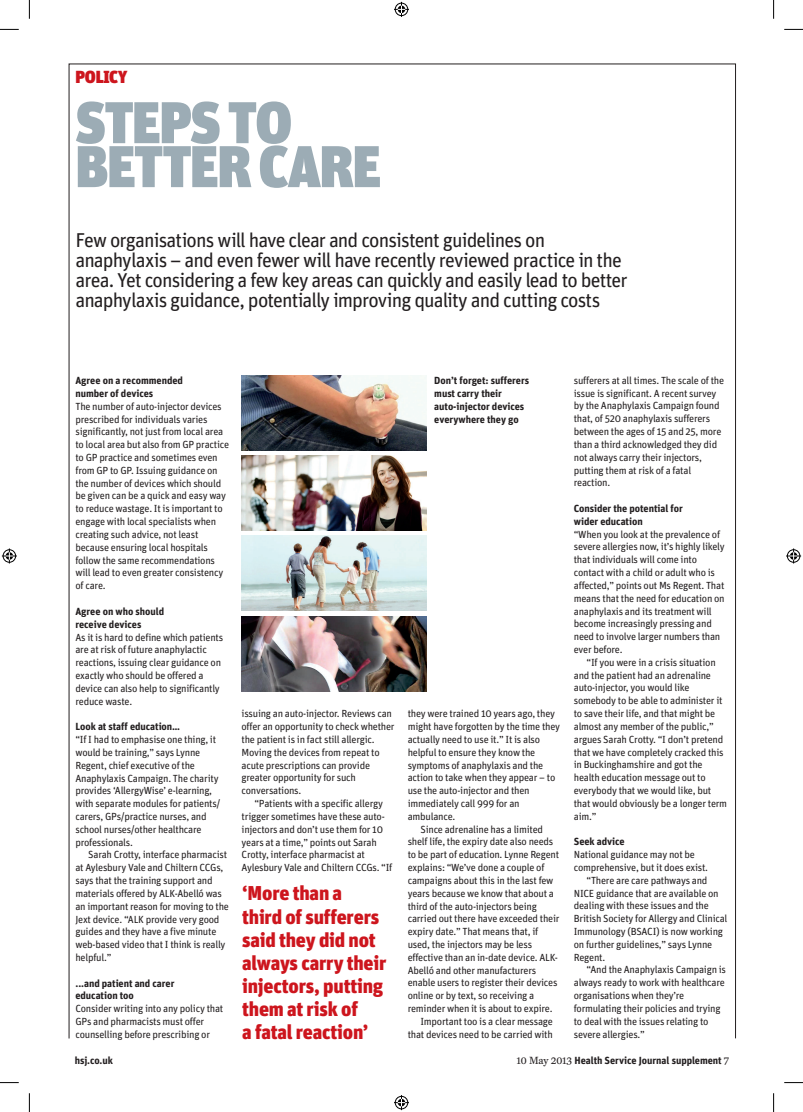
<style>
.page{position:relative;width:803px;height:1112px;background:#fff}
.page>*{position:absolute;margin:0;border:0;box-sizing:border-box;transform-origin:0 0}
.t1{font:900 58.75px/43.9px "Unit";letter-spacing:-.025em;color:#9cacb5}
.t2{font:20px/20px "Unit";letter-spacing:-.045em;color:#231f20}
.t3{font:900 20px/23.1px "Unit";letter-spacing:-.01em;color:#cd151d}
.t4{font:900 17.5px "Unit";letter-spacing:-.015em;color:#cd151d}
.t5{font:10.25px/12.8px "Unit";letter-spacing:-.025em;color:#231f20}
.t6{font:700 10.25px/12.8px "Unit";letter-spacing:-.005em;color:#231f20}
.s1{font-family:"Fenway";font-weight:400;font-size:10.62px}
</style>
<div class="page">
<img style="left:242px;top:376px;width:184px;height:74px">
<img style="left:242px;top:455px;width:184px;height:75px">
<img style="left:241px;top:535px;width:185px;height:75px">
<img style="left:242px;top:616px;width:184px;height:75px">
<svg style="left:0;top:29px;width:19px;height:1px"></svg>
<svg style="left:784px;top:29px;width:19px;height:1px"></svg>
<svg style="left:0;top:1082px;width:19px;height:1px"></svg>
<svg style="left:784px;top:1082px;width:19px;height:1px"></svg>
<svg style="left:29px;top:0;width:1px;height:19px"></svg>
<svg style="left:29px;top:1093px;width:1px;height:18px"></svg>
<svg style="left:773px;top:0;width:1px;height:19px"></svg>
<svg style="left:773px;top:1093px;width:1px;height:18px"></svg>
<svg style="left:394px;top:2px;width:15px;height:15px"></svg>
<svg style="left:394px;top:1095px;width:15px;height:14px"></svg>
<svg style="left:2px;top:548px;width:15px;height:15px"></svg>
<svg style="left:786px;top:548px;width:15px;height:15px"></svg>
<h3 class="t4" style="left:75px;top:66px;width:54px">POLICY</h3>
<h1 class="t1" style="left:75px;top:99px;width:307px">STEPS TO<br>BETTER CARE</h1>
<p class="t2" style="left:75px;top:230px;width:554px">Few organisations will have clear and consistent guidelines on anaphylaxis – and even fewer will have recently reviewed practice in the area. Yet considering a few key areas can quickly and easily lead to better anaphylaxis guidance, potentially improving quality and cutting costs</p>
<p class="t6" style="left:75px;top:374px;width:109px">Agree on a recommended number of devices</p>
<p class="t5" style="left:75px;top:399px;width:155px">The number of auto-injector devices prescribed for individuals varies significantly, not just from local area to local area but also from GP practice to GP practice and sometimes even from GP to GP. Issuing guidance on the number of devices which should be given can be a quick and easy way to reduce wastage. It is important to engage with local specialists when creating such advice, not least because ensuring local hospitals follow the same recommendations will lead to even greater consistency of care.</p>
<p class="t6" style="left:75px;top:604px;width:90px">Agree on who should receive devices</p>
<p class="t5" style="left:75px;top:630px;width:149px">As it is hard to define which patients are at risk of future anaphylactic reactions, issuing clear guidance on exactly who should be offered a device can also help to significantly reduce waste.</p>
<p class="t6" style="left:75px;top:720px;width:106px">Look at staff education…</p>
<p class="t5" style="left:75px;top:732px;width:147px">“If I had to emphasise one thing, it would be training,” says Lynne<br>Regent, chief executive of the<br>Anaphylaxis Campaign. The charity provides ‘AllergyWise’ e-learning, with separate modules for patients/ carers, GPs/practice nurses, and school nurses/other healthcare professionals.</p>
<p class="t5" style="left:75px;top:848px;width:155px;text-indent:13px">Sarah Crotty, interface pharmacist at Aylesbury Vale and Chiltern CCGs, says that the training support and materials offered by ALK-Abelló was an important reason for moving to the Jext device. “ALK provide very good guides and they have a five minute web-based video that I think is really helpful.”</p>
<p class="t6" style="left:75px;top:976px;width:100px">...and patient and carer education too</p>
<p class="t5" style="left:75px;top:1001px;width:149px">Consider writing into any policy that<br>GPs and pharmacists must offer counselling before prescribing or</p>
<p class="t5" style="left:242px;top:707px;width:154px">issuing an auto-injector. Reviews can offer an opportunity to check whether the patient is in fact still allergic.<br>Moving the devices from repeat to acute prescriptions can provide greater opportunity for such conversations.</p>
<p class="t5" style="left:242px;top:796px;width:152px;text-indent:13px">“Patients with a specific allergy trigger sometimes have these auto&shy;injectors and don’t use them for 10 years at a time,” points out Sarah Crotty, interface pharmacist at Aylesbury Vale and Chiltern CCGs. “If</p>
<h2 class="t3" style="left:242px;top:881px;width:146px">‘More than a third of sufferers said they did not always carry their injectors, putting them at risk of<br>a fatal reaction’</h2>
<p class="t6" style="left:434px;top:374px;width:96px">Don’t forget: sufferers must carry their auto-injector devices everywhere they go</p>
<p class="t5" style="left:408px;top:707px;width:149px">they were trained 10 years ago, they</p>
<p class="t5" style="left:408px;top:719px;width:154px">might have forgotten by the time they</p>
<p class="t5" style="left:408px;top:732px;width:134px">actually need to use it.” It is also</p>
<p class="t5" style="left:408px;top:745px;width:129px">helpful to ensure they know the</p>
<p class="t5" style="left:408px;top:758px;width:137px">symptoms of anaphylaxis and the</p>
<p class="t5" style="left:408px;top:771px;width:149px">action to take when they appear – to</p>
<p class="t5" style="left:408px;top:783px;width:123px">use the auto-injector and then</p>
<p class="t5" style="left:408px;top:796px;width:113px">immediately call 999 for an</p>
<p class="t5" style="left:408px;top:809px;width:49px">ambulance.</p>
<p class="t5" style="left:420px;top:822px;width:124px">Since adrenaline has a limited</p>
<p class="t5" style="left:408px;top:835px;width:147px">shelf life, the expiry date also needs</p>
<p class="t5" style="left:408px;top:848px;width:153px">to be part of education. Lynne Regent</p>
<p class="t5" style="left:408px;top:860px;width:138px">explains: “We’ve done a couple of</p>
<p class="t5" style="left:408px;top:873px;width:147px">campaigns about this in the last few</p>
<p class="t5" style="left:408px;top:886px;width:148px">years because we know that about a</p>
<p class="t5" style="left:408px;top:899px;width:131px">third of the auto-injectors being</p>
<p class="t5" style="left:408px;top:912px;width:153px">carried out there have exceeded their</p>
<p class="t5" style="left:408px;top:924px;width:132px">expiry date.” That means that, if</p>
<p class="t5" style="left:408px;top:937px;width:126px">used, the injectors may be less</p>
<p class="t5" style="left:408px;top:950px;width:152px">effective than an in-date device. ALK-</p>
<p class="t5" style="left:408px;top:963px;width:130px">Abelló and other manufacturers</p>
<p class="t5" style="left:408px;top:976px;width:151px">enable users to register their devices</p>
<p class="t5" style="left:408px;top:988px;width:128px">online or by text, so receiving a</p>
<p class="t5" style="left:408px;top:1001px;width:146px">reminder when it is about to expire.</p>
<p class="t5" style="left:420px;top:1014px;width:134px">Important too is a clear message</p>
<p class="t5" style="left:408px;top:1027px;width:147px">that devices need to be carried with</p>
<p class="t5" style="left:574px;top:373px;width:152px">sufferers at all times. The scale of the issue is significant. A recent survey by the Anaphylaxis Campaign found that, of 520 anaphylaxis sufferers between the ages of 15 and 25, more than a third acknowledged they did not always carry their injectors, putting them at risk of a fatal reaction.</p>
<p class="t6" style="left:574px;top:501px;width:110px">Consider the potential for wider education</p>
<p class="t5" style="left:574px;top:527px;width:152px">“When you look at the prevalence of severe allergies now, it’s highly likely that individuals will come into contact with a child or adult who is affected,” points out Ms Regent. That means that the need for education on anaphylaxis and its treatment will become increasingly pressing and need to involve larger numbers than ever before.</p>
<p class="t5" style="left:574px;top:655px;width:155px;text-indent:13px">“If you were in a crisis situation and the patient had an adrenaline auto-injector, you would like somebody to be able to administer it to save their life, and that might be almost any member of the public,” argues Sarah Crotty. “I don’t pretend that we have completely cracked this in Buckinghamshire and got the health education message out to everybody that we would like, but that would obviously be a longer term aim.”</p>
<p class="t6" style="left:574px;top:834px;width:52px">Seek advice</p>
<p class="t5" style="left:574px;top:847px;width:123px">National guidance may not be</p>
<p class="t5" style="left:574px;top:860px;width:136px">comprehensive, but it does exist.</p>
<p class="t5" style="left:587px;top:873px;width:122px">“There are care pathways and</p>
<p class="t5" style="left:574px;top:886px;width:146px">NICE guidance that are available on</p>
<p class="t5" style="left:574px;top:899px;width:136px">dealing with these issues and the</p>
<p class="t5" style="left:574px;top:911px;width:155px">British Society for Allergy and Clinical</p>
<p class="t5" style="left:574px;top:924px;width:151px">Immunology (BSACI) is now working</p>
<p class="t5" style="left:574px;top:937px;width:140px">on further guidelines,” says Lynne</p>
<p class="t5" style="left:574px;top:950px;width:33px">Regent.</p>
<p class="t5" style="left:587px;top:963px;width:141px">“And the Anaphylaxis Campaign is</p>
<p class="t5" style="left:574px;top:975px;width:153px">always ready to work with healthcare</p>
<p class="t5" style="left:574px;top:988px;width:112px">organisations when they’re</p>
<p class="t5" style="left:574px;top:1001px;width:148px">formulating their policies and trying</p>
<p class="t5" style="left:574px;top:1014px;width:136px">to deal with the issues relating to</p>
<p class="t5" style="left:574px;top:1027px;width:73px">severe allergies.”</p>
<p class="t6" style="left:75px;top:1053px;width:40px">hsj.co.uk</p>
<p class="t6" style="left:517px;top:1053px;width:214px"><span class="s1">10 May 2013</span> Health Service Journal supplement <span class="s1">7</span></p>
</div>
